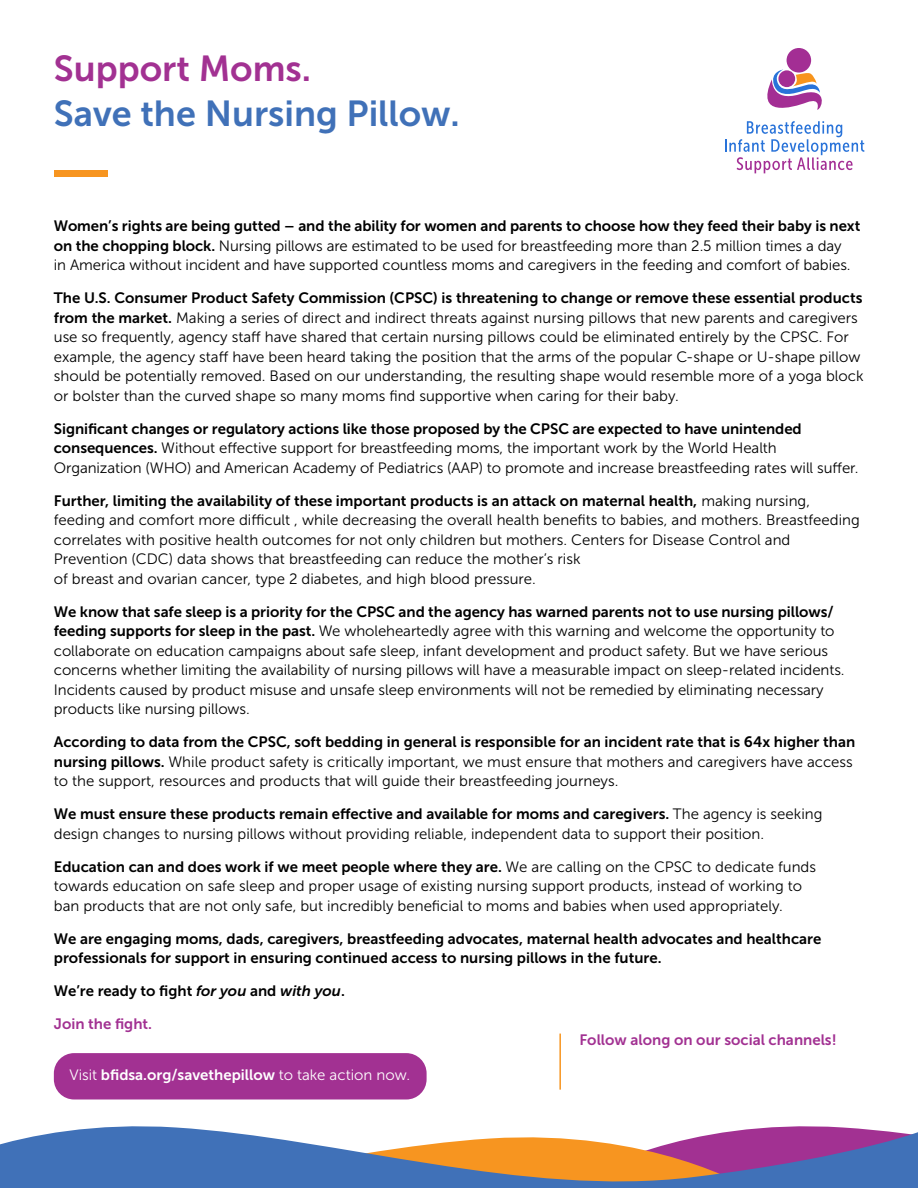
<style>
.page{position:relative;width:918px;height:1188px;background:#fff}
.page>*{position:absolute;margin:0;border:0;box-sizing:border-box;transform-origin:0 0}
.t1{font:36px "Museo Sans 700";color:#4071b8}
.t2{font:36px "Museo Sans 700";color:#a23192}
.t3{font:15px/19.5px "Museo Sans 300";color:#000}
.t4{font:15px/19.5px "Museo Sans 700";color:#000}
.t5{font:15px "Museo Sans 700";color:#fff}
.t6{font:15px "Museo Sans 700";color:#a23192}
.s1{font-family:"Museo Sans 700"}
.s2{font-family:"Museo Sans 300"}
.s3{font-style:italic}
</style>
<div class="page">
<svg style="left:0;top:1126px;width:918px;height:62px;fill:#4071b8"></svg>
<div style="left:54px;top:170px;width:54px;height:7px;background:#f79520"></div>
<div style="left:54px;top:1053px;width:373px;height:47px;background:#a23192;border-radius:20px"></div>
<div style="left:787px;top:48px;width:24px;height:25px;background:#a32e94;border-radius:50%"></div>
<svg style="left:725px;top:69px;width:139px;height:104px"></svg>
<hr style="left:559px;top:1034px;width:2px;height:56px;background:#f79520">
<h1 class="t2" style="left:54px;top:49px;width:259px">Support Moms.</h1>
<h1 class="t1" style="left:54px;top:94px;width:407px">Save the Nursing Pillow.</h1>
<p class="t4" style="left:54px;top:216px;width:808px">Women’s rights are being gutted – and the ability for women and parents to choose how they feed their baby is next</p>
<p class="t3" style="left:54px;top:236px;width:798px"><span class="s1">on the chopping block.</span> Nursing pillows are estimated to be used for breastfeeding more than 2.5 million times a day in America without incident and have supported countless moms and caregivers in the feeding and comfort of babies.</p>
<p class="t4" style="left:54px;top:288px;width:810px">The U.S. Consumer Product Safety Commission (CPSC) is threatening to change or remove these essential products</p>
<p class="t3" style="left:54px;top:308px;width:811px"><span class="s1">from the market.</span> Making a series of direct and indirect threats against nursing pillows that new parents and caregivers use so frequently, agency staff have shared that certain nursing pillows could be eliminated entirely by the CPSC. For example, the agency staff have been heard taking the position that the arms of the popular C-shape or U-shape pillow should be potentially removed. Based on our understanding, the resulting shape would resemble more of a yoga block or bolster than the curved shape so many moms find supportive when caring for their baby.</p>
<p class="t4" style="left:54px;top:419px;width:749px">Significant changes or regulatory actions like those proposed by the CPSC are expected to have unintended</p>
<p class="t3" style="left:54px;top:438px;width:806px"><span class="s1">consequences.</span> Without effective support for breastfeeding moms, the important work by the World Health<br>Organization (WHO) and American Academy of Pediatrics (AAP) to promote and increase breastfeeding rates will suffer.</p>
<p class="t4" style="left:54px;top:491px;width:758px">Further, limiting the availability of these important products is an attack on maternal health, <span class="s2">making nursing,</span></p>
<p class="t3" style="left:54px;top:510px;width:807px">feeding and comfort more difficult , while decreasing the overall health benefits to babies, and mothers. Breastfeeding correlates with positive health outcomes for not only children but mothers. Centers for Disease Control and Prevention (CDC) data shows that breastfeeding can reduce the mother’s risk<br>of breast and ovarian cancer, type 2 diabetes, and high blood pressure.</p>
<p class="t4" style="left:54px;top:602px;width:781px">We know that safe sleep is a priority for the CPSC and the agency has warned parents not to use nursing pillows/</p>
<p class="t3" style="left:54px;top:621px;width:792px"><span class="s1">feeding supports for sleep in the past.</span> We wholeheartedly agree with this warning and welcome the opportunity to collaborate on education campaigns about safe sleep, infant development and product safety. But we have serious concerns whether limiting the availability of nursing pillows will have a measurable impact on sleep-related incidents.<br>Incidents caused by product misuse and unsafe sleep environments will not be remedied by eliminating necessary products like nursing pillows.</p>
<p class="t4" style="left:54px;top:732px;width:803px">According to data from the CPSC, soft bedding in general is responsible for an incident rate that is 64x higher than</p>
<p class="t3" style="left:54px;top:752px;width:801px"><span class="s1">nursing pillows.</span> While product safety is critically important, we must ensure that mothers and caregivers have access to the support, resources and products that will guide their breastfeeding journeys.</p>
<p class="t4" style="left:54px;top:804px;width:770px">We must ensure these products remain effective and available for moms and caregivers. <span class="s2">The agency is seeking</span></p>
<p class="t3" style="left:54px;top:824px;width:712px">design changes to nursing pillows without providing reliable, independent data to support their position.</p>
<p class="t4" style="left:54px;top:857px;width:764px">Education can and does work if we meet people where they are. <span class="s2">We are calling on the CPSC to dedicate funds</span></p>
<p class="t3" style="left:54px;top:876px;width:750px">towards education on safe sleep and proper usage of existing nursing support products, instead of working to ban products that are not only safe, but incredibly beneficial to moms and babies when used appropriately.</p>
<p class="t4" style="left:54px;top:929px;width:769px">We are engaging moms, dads, caregivers, breastfeeding advocates, maternal health advocates and healthcare professionals for support in ensuring continued access to nursing pillows in the future.</p>
<p class="t4" style="left:54px;top:981px;width:293px">We’re ready to fight <span class="s3">for you</span> and <span class="s3">with you</span>.</p>
<p class="t6" style="left:54px;top:1016px;width:100px">Join the fight.</p>
<p class="t5" style="left:69px;top:1066px;width:342px"><span class="s2">Visit</span> bfidsa.org/savethepillow <span class="s2">to take action now.</span></p>
<p class="t6" style="left:579px;top:1031px;width:259px">Follow along on our social channels!</p>
</div>
